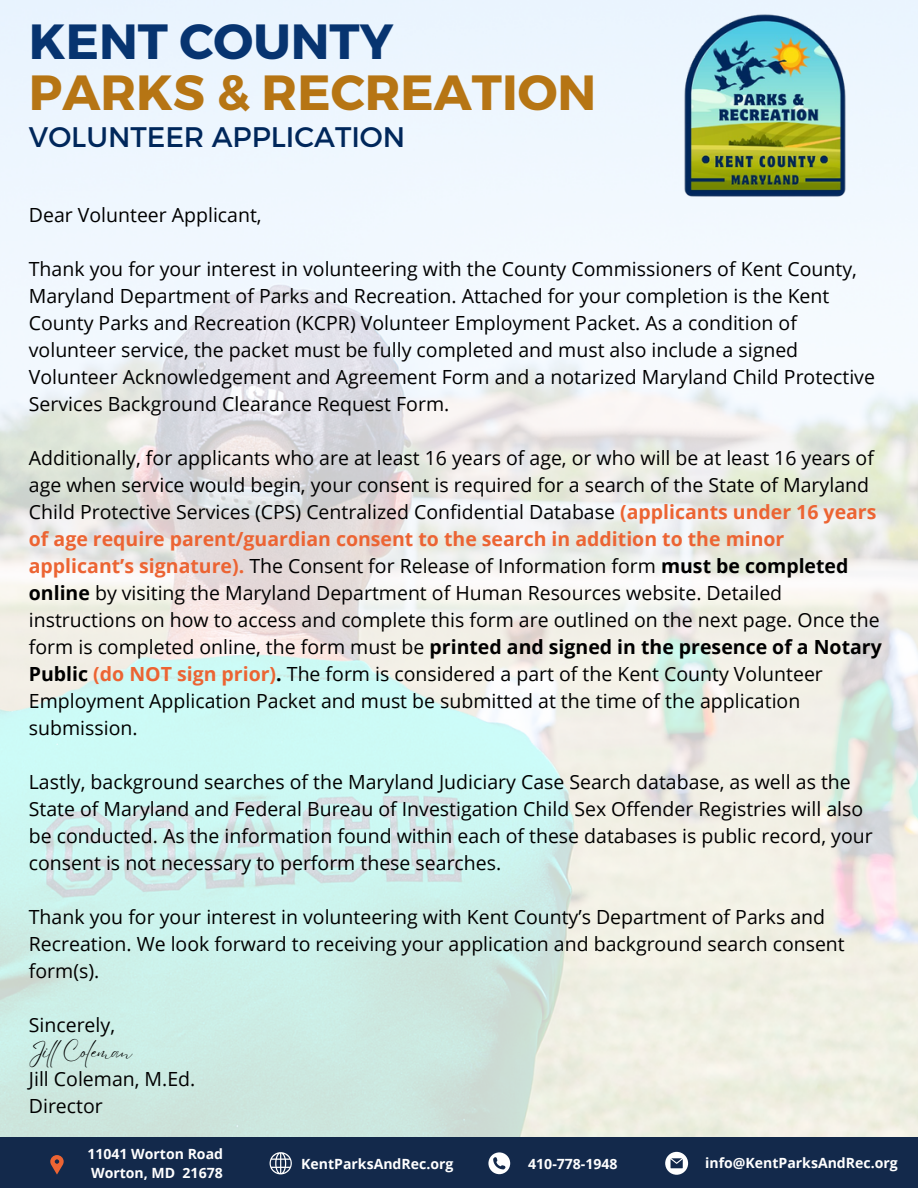
<style>
.page{position:relative;width:918px;height:1188px;background:#fff}
.page>*{position:absolute;margin:0;border:0;box-sizing:border-box;transform-origin:0 0}
.t1{font:700 49.35px/50.7px "Montserrat";color:#b67514}
.t2{font:28.35px "Montserrat";color:#00275b}
.t3{font:19.5px/27px "Open Sans";color:#000}
.t4{font:700 14.1px "Open Sans";color:#fff}
.s1{color:#073470}
.s2{font-weight:700;color:#ec6433}
.s3{font-weight:700}
.s4{font-family:"Eyesome Script"}
</style>
<div class="page">
<img style="left:0;top:0;width:918px;height:1138px">
<div style="left:0;top:1138px;width:918px;height:50px;background:#13294b"></div>
<svg style="left:50px;top:1155px;width:14px;height:20px"></svg>
<svg style="left:488px;top:1152px;width:22px;height:22px"></svg>
<svg style="left:665px;top:1152px;width:23px;height:23px"></svg>
<svg style="left:270px;top:1152px;width:22px;height:22px"></svg>
<img style="left:681px;top:0;width:168px;height:212px">
<p class="t1" style="left:29px;top:14px;width:569px"><span class="s1">KENT COUNTY<br></span>PARKS &amp; RECREATION</p>
<p class="t2" style="left:29px;top:118px;width:378px">VOLUNTEER APPLICATION</p>
<p class="t3" style="left:29px;top:201px;width:234px">Dear Volunteer Applicant,</p>
<h1 class="t3" style="left:29px;top:255px;width:848px">Thank you for your interest in volunteering with the County Commissioners of Kent County, Maryland Department of Parks and Recreation. Attached for your completion is the Kent County Parks and Recreation (KCPR) Volunteer Employment Packet. As a condition of volunteer service, the packet must be fully completed and must also include a signed Volunteer Acknowledgement and Agreement Form and a notarized Maryland Child Protective Services Background Clearance Request Form.</h1>
<h2 class="t3" style="left:29px;top:444px;width:855px">Additionally, for applicants who are at least 16 years of age, or who will be at least 16 years of age when service would begin, your consent is required for a search of the State of Maryland Child Protective Services (CPS) Centralized Confidential Database <span class="s2">(applicants under 16 years of age require parent/guardian consent to the search in addition to the minor applicant’s signature).</span> The Consent for Release of Information form <span class="s3">must be completed online</span> by visiting the Maryland Department of Human Resources website. Detailed instructions on how to access and complete this form are outlined on the next page. Once the form is completed online, the form must be <span class="s3">printed and signed in the presence of a Notary Public</span> <span class="s2">(do NOT sign prior)</span><span class="s3">.</span> The form is considered a part of the Kent County Volunteer Employment Application Packet and must be submitted at the time of the application submission.</h2>
<h3 class="t3" style="left:29px;top:768px;width:845px">Lastly, background searches of the Maryland Judiciary Case Search database, as well as the State of Maryland and Federal Bureau of Investigation Child Sex Offender Registries will also be conducted. As the information found within each of these databases is public record, your consent is not necessary to perform these searches.</h3>
<h3 class="t3" style="left:29px;top:903px;width:817px">Thank you for your interest in volunteering with Kent County’s Department of Parks and<br>Recreation. We look forward to receiving your application and background search consent form(s).</h3>
<h3 class="t3" style="left:29px;top:1012px;width:105px;line-height:24.8px">Sincerely,<br><span class="s4">Jil Coleman</span></h3>
<h3 class="t3" style="left:29px;top:1065px;width:168px">Jill Coleman, M.Ed.<br>Director</h3>
<p class="t4" style="left:87px;top:1144px;width:137px">11041 Worton Road</p>
<p class="t4" style="left:91px;top:1163px;width:133px">Worton, MD 21678</p>
<h3 class="t4" style="left:301px;top:1154px;width:154px">KentParksAndRec.org</h3>
<h3 class="t4" style="left:528px;top:1154px;width:91px">410-778-1948</h3>
<h3 class="t4" style="left:705px;top:1153px;width:194px">info@KentParksAndRec.org</h3>
</div>
